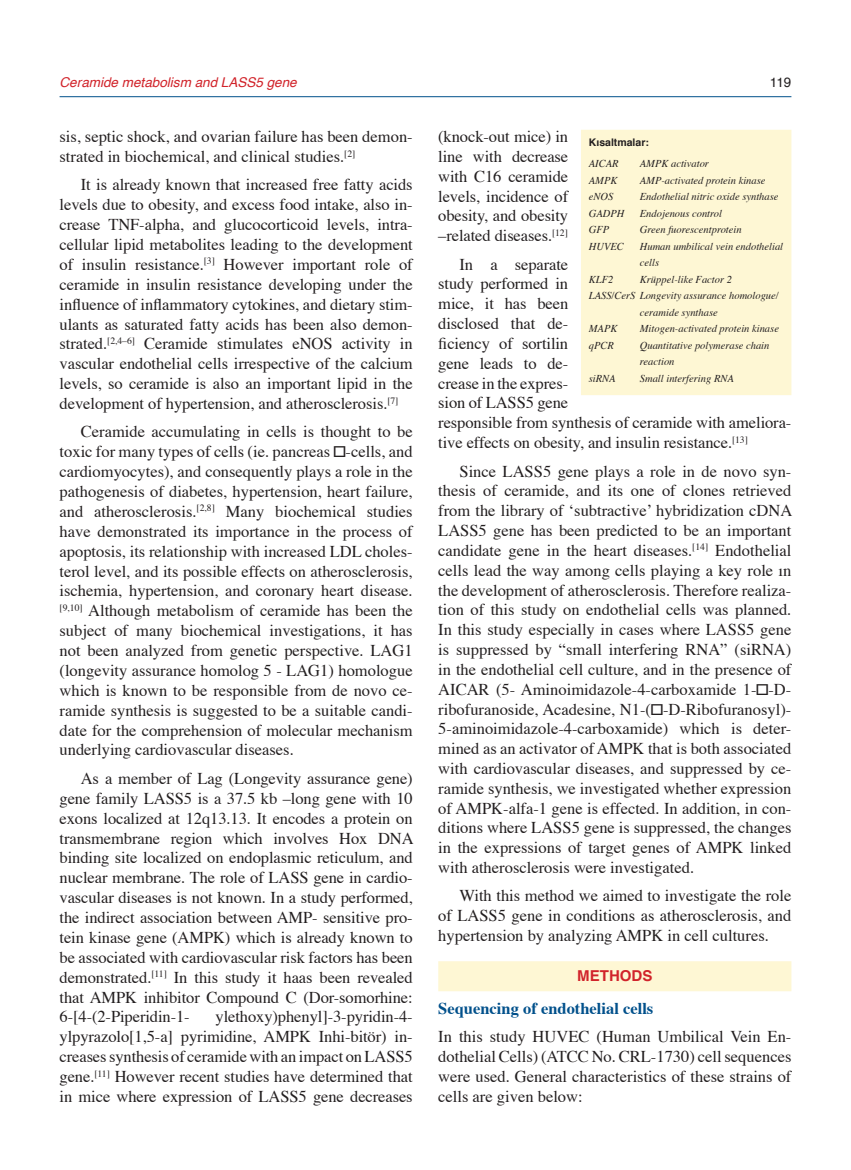
<style>
.page{position:relative;width:851px;height:1170px;background:#fff}
.page>*{position:absolute;margin:0;border:0;box-sizing:border-box;transform-origin:0 0}
.t1{font:16.5px/19.8px "Times";letter-spacing:-.005em;color:#231f20;text-align:justify}
.t2{font:700 16.5px "Times";color:#01508b}
.t3{font:700 15px "Helvetica";color:#d1232a}
.t4{font:italic 13.5px "Helvetica";color:#d1232a}
.t5{font:13.5px "Helvetica";color:#231f20}
.t6{font:italic 10.5px/16.5px "Times";color:#231f20}
.t7{font:700 10.5px "Helvetica";color:#231f20}
</style>
<div class="page">
<div style="left:438px;top:961px;width:353px;height:30px;background:#fef7d4"></div>
<hr style="left:60px;top:96px;width:731px;height:1px;background:#01508b">
<div style="left:581px;top:130px;width:209px;height:264px;background:#fef7d4"></div>
<div style="left:581px;top:130px;width:210px;height:265px;border:2px solid #fef7d4"></div>
<p class="t4" style="left:60px;top:71px;width:239px">Ceramide metabolism and LASS5 gene</p>
<p class="t5" style="left:769px;top:72px;width:23px">119</p>
<p class="t1" style="left:60px;top:128px;width:354px">sis, septic shock, and ovarian failure has been demon&shy;strated in biochemical, and clinical studies.<sup>[2]</sup></p>
<p class="t1" style="left:60px;top:176px;width:355px;text-indent:21px">It is already known that increased free fatty acids levels due to obesity, and excess food intake, also in&shy;crease TNF-alpha, and glucocorticoid levels, intra&shy;cellular lipid metabolites leading to the development of insulin resistance.<sup>[3]</sup> However important role of ceramide in insulin resistance developing under the influence of inflammatory cytokines, and dietary stim&shy;ulants as saturated fatty acids has been also demon&shy;strated.<sup>[2,4–6]</sup> Ceramide stimulates eNOS activity in vascular endothelial cells irrespective of the calcium levels, so ceramide is also an important lipid in the development of hypertension, and atherosclerosis.<sup>[7]</sup></p>
<p class="t1" style="left:60px;top:423px;width:354px;text-indent:21px">Ceramide accumulating in cells is thought to be toxic for many types of cells (ie. pancreas β-cells, and cardiomyocytes), and consequently plays a role in the pathogenesis of diabetes, hypertension, heart failure, and atherosclerosis.<sup>[2,8]</sup> Many biochemical studies have demonstrated its importance in the process of apoptosis, its relationship with increased LDL choles&shy;terol level, and its possible effects on atherosclerosis, ischemia, hypertension, and coronary heart disease. <sup>[9,10]</sup> Although metabolism of ceramide has been the subject of many biochemical investigations, it has not been analyzed from genetic perspective. LAG1 (longevity assurance homolog 5 - LAG1) homologue which is known to be responsible from de novo ce&shy;ramide synthesis is suggested to be a suitable candi&shy;date for the comprehension of molecular mechanism underlying cardiovascular diseases.</p>
<p class="t1" style="left:60px;top:769px;width:355px;text-indent:21px">As a member of Lag (Longevity assurance gene) gene family LASS5 is a 37.5 kb –long gene with 10 exons localized at 12q13.13. It encodes a protein on transmembrane region which involves Hox DNA binding site localized on endoplasmic reticulum, and nuclear membrane. The role of LASS gene in cardio&shy;vascular diseases is not known. In a study performed, the indirect association between AMP- sensitive pro&shy;tein kinase gene (AMPK) which is already known to be associated with cardiovascular risk factors has been demonstrated.<sup>[11]</sup> In this study it haas been revealed that AMPK inhibitor Compound C (Dor-somorhine:<br>6-[4-(2-Piperidin-1-</p>
<p class="t1" style="left:60px;top:1007px;width:354px;text-indent:156px">ylethoxy)phenyl]-3-pyridin-4- ylpyrazolo[1,5-a] pyrimidine, AMPK Inhi-bitör) in&shy;creases synthesis of ceramide with an impact on LASS5 gene.<sup>[11]</sup> However recent studies have determined that in mice where expression of LASS5 gene decreases</p>
<p class="t1" style="left:438px;top:128px;width:131px">(knock-out mice) in line with decrease with C16 ceramide levels, incidence of obesity, and obesity –related diseases.<sup>[12]</sup></p>
<p class="t1" style="left:438px;top:255px;width:354px;text-align:left;text-indent:21px">In a separate<br>study performed in<br>mice, it has been<br>disclosed that de-<br>ficiency of sortilin<br>gene leads to de-<br>crease in the expres-<br>sion of LASS5 gene<br>responsible from synthesis of ceramide with ameliora&shy;tive effects on obesity, and insulin resistance.<sup>[13]</sup></p>
<p class="t1" style="left:438px;top:462px;width:355px;text-indent:21px">Since LASS5 gene plays a role in de novo syn&shy;thesis of ceramide, and its one of clones retrieved from the library of ‘subtractive’ hybridization cDNA LASS5 gene has been predicted to be an important candidate gene in the heart diseases.<sup>[14]</sup> Endothelial cells lead the way among cells playing a key role ın the development of atherosclerosis. Therefore realiza&shy;tion of this study on endothelial cells was planned.<br>In this study especially in cases where LASS5 gene is suppressed by “small interfering RNA” (siRNA) in the endothelial cell culture, and in the presence of AICAR (5- Aminoimidazole-4-carboxamide 1-β-D&shy;ribofuranoside, Acadesine, N1-(β-D-Ribofuranosyl)- 5-aminoimidazole-4-carboxamide) which is deter&shy;mined as an activator of AMPK that is both associated with cardiovascular diseases, and suppressed by ce&shy;ramide synthesis, we investigated whether expression of AMPK-alfa-1 gene is effected. In addition, in con&shy;ditions where LASS5 gene is suppressed, the changes in the expressions of target genes of AMPK linked with atherosclerosis were investigated.</p>
<p class="t1" style="left:438px;top:886px;width:354px;text-indent:21px">With this method we aimed to investigate the role of LASS5 gene in conditions as atherosclerosis, and hypertension by analyzing AMPK in cell cultures.</p>
<p class="t3" style="left:577px;top:963px;width:76px">METHODS</p>
<p class="t2" style="left:438px;top:992px;width:216px">Sequencing of endothelial cells</p>
<p class="t1" style="left:438px;top:1027px;width:354px">In this study HUVEC (Human Umbilical Vein En&shy;dothelial Cells) (ATCC No. CRL-1730) cell sequences were used. General characteristics of these strains of cells are given below:</p>
<p class="t7" style="left:588px;top:133px;width:62px">Kısaltmalar:</p>
<p class="t6" style="left:588px;top:156px;width:31px">AICAR</p>
<p class="t6" style="left:639px;top:156px;width:71px">AMPK activator</p>
<p class="t6" style="left:588px;top:172px;width:30px">AMPK</p>
<p class="t6" style="left:639px;top:172px;width:127px">AMP-activated protein kinase</p>
<p class="t6" style="left:588px;top:189px;width:26px">eNOS</p>
<p class="t6" style="left:639px;top:189px;width:140px">Endothelial nitric oxide synthase</p>
<p class="t6" style="left:588px;top:205px;width:37px">GADPH</p>
<p class="t6" style="left:639px;top:205px;width:84px">Endojenous control</p>
<p class="t6" style="left:588px;top:222px;width:22px">GFP</p>
<p class="t6" style="left:639px;top:222px;width:103px">Green fuorescentprotein</p>
<p class="t6" style="left:588px;top:238px;width:36px">HUVEC</p>
<p class="t6" style="left:639px;top:238px;width:145px">Human umbilical vein endothelial cells</p>
<p class="t6" style="left:588px;top:271px;width:26px">KLF2</p>
<p class="t6" style="left:639px;top:271px;width:94px">Krüppel-like Factor 2</p>
<p class="t6" style="left:588px;top:288px;width:191px">LASS/CerS Longevity assurance homologue/</p>
<p class="t6" style="left:639px;top:304px;width:79px">ceramide synthase</p>
<p class="t6" style="left:588px;top:321px;width:30px">MAPK</p>
<p class="t6" style="left:639px;top:321px;width:141px">Mitogen-activated protein kinase</p>
<p class="t6" style="left:588px;top:337px;width:27px">qPCR</p>
<p class="t6" style="left:639px;top:337px;width:131px">Quantitative polymerase chain reaction</p>
<p class="t6" style="left:588px;top:370px;width:28px">siRNA</p>
<p class="t6" style="left:639px;top:370px;width:95px">Small interfering RNA</p>
</div>
